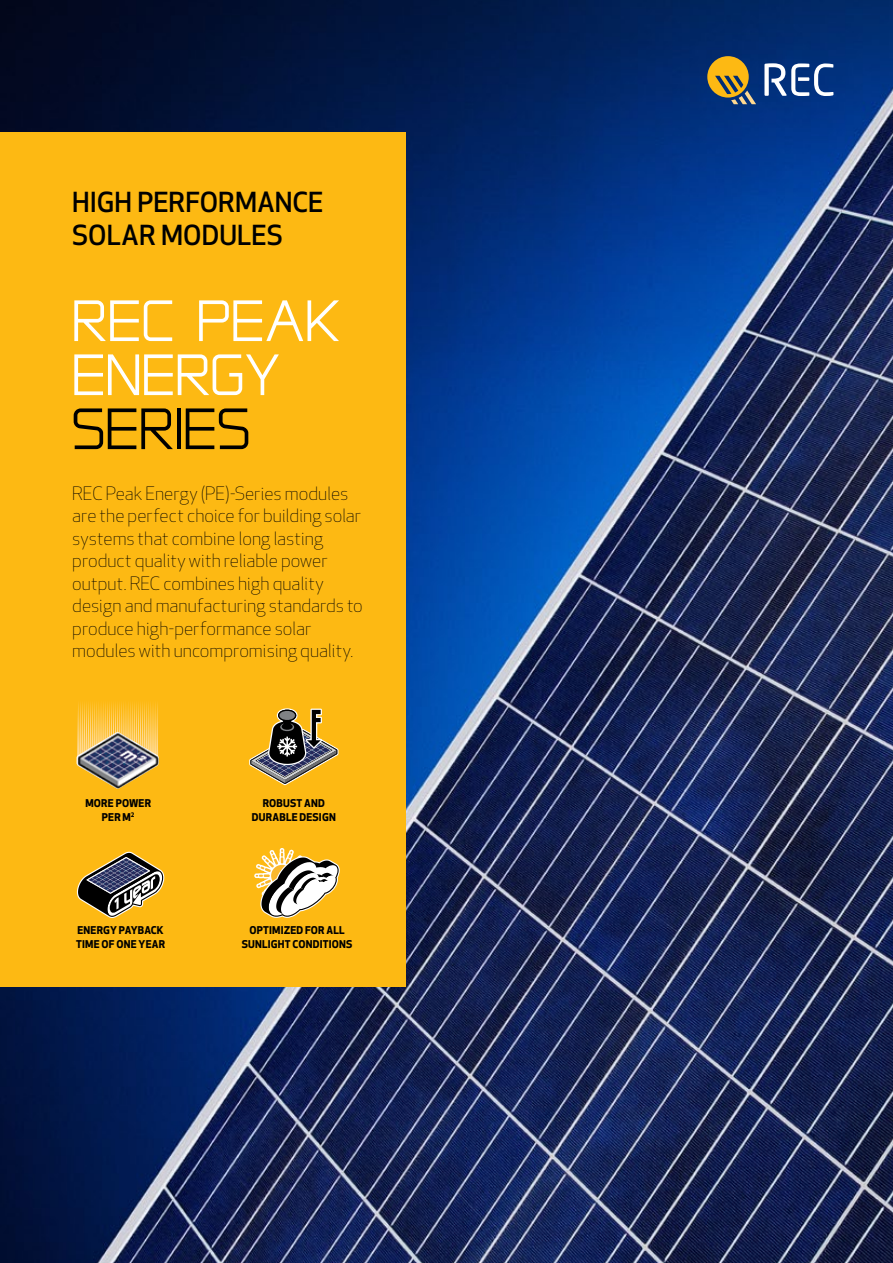
<style>
.page{position:relative;width:893px;height:1263px;background:#fff}
.page>*{position:absolute;margin:0;border:0;box-sizing:border-box;transform-origin:0 0}
.t1{font:69px/54px "REC Tech";letter-spacing:.015em;color:#fff}
.t2{font:69px "REC Tech";color:#000}
.t3{font:500 27px/33px "Apex New";letter-spacing:.005em;color:#000}
.t4{font:300 18px/22.5px "Apex New";color:#000}
.t5{font:700 10.5px/13.5px "Apex New";letter-spacing:.02em;color:#000;text-align:center}
</style>
<div class="page">
<img style="left:0;top:0;width:893px;height:1263px">
<div style="left:0;top:132px;width:406px;height:854px;background:#fdb913"></div>
<svg style="left:707px;top:56px;width:49px;height:48px"></svg>
<svg style="left:764px;top:63px;width:69px;height:33px"></svg>
<svg style="left:254px;top:848px;width:86px;height:70px"></svg>
<svg style="left:77px;top:852px;width:87px;height:66px"></svg>
<svg style="left:249px;top:708px;width:89px;height:77px"></svg>
<svg style="left:77px;top:703px;width:81px;height:29px"></svg>
<img style="left:77px;top:732px;width:82px;height:57px">
<h2 class="t3" style="left:72px;top:185px;width:253px">HIGH PERFORMANCE<br>SOLAR MODULES</h2>
<h1 class="t1" style="left:72px;top:291px;width:269px">REC PEAK<br>ENERGY</h1>
<h1 class="t2" style="left:72px;top:397px;width:179px">SERIES</h1>
<p class="t4" style="left:72px;top:482px;width:292px">REC Peak Energy (PE)-Series modules are the perfect choice for building solar systems that combine long lasting product quality with reliable power output. REC combines high quality design and manufacturing standards to produce high-performance solar modules with uncompromising quality.</p>
<p class="t5" style="left:85px;top:796px;width:67px">MORE POWER<br>PER M<sup>2</sup></p>
<p class="t5" style="left:252px;top:796px;width:85px">ROBUST AND<br>DURABLE DESIGN</p>
<p class="t5" style="left:76px;top:923px;width:90px;text-align:left">ENERGY PAYBACK<br>TIME OF ONE YEAR</p>
<p class="t5" style="left:242px;top:923px;width:112px">OPTIMIZED FOR ALL<br>SUNLIGHT CONDITIONS</p>
</div>
